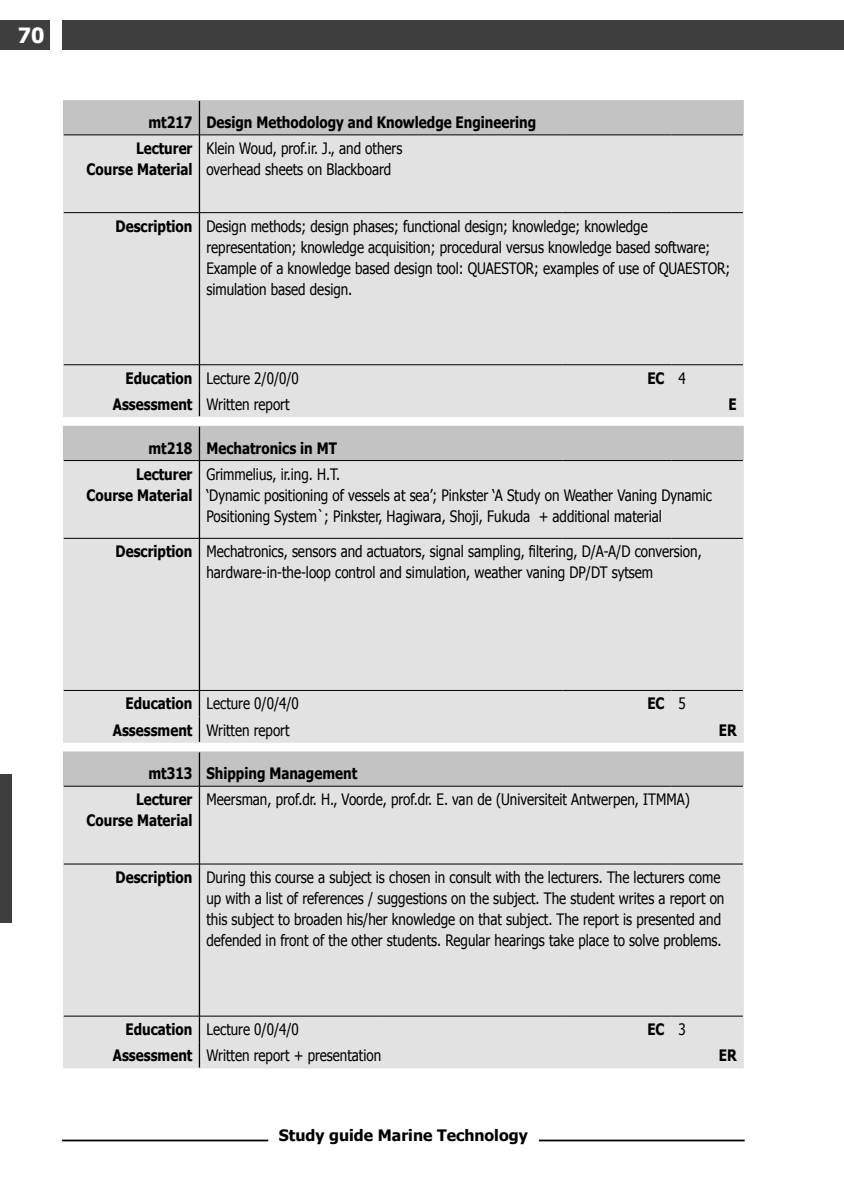
<style>
.page{position:relative;width:844px;height:1191px;background:#fff}
.page>*{position:absolute;margin:0;border:0;box-sizing:border-box;transform-origin:0 0}
.t1{font:700 21px "Tahoma";color:#fff}
.Standaard{font:15.75px/21px "Tahoma";color:#000;scale:.85 1}
.Standaard-2{font:700 15.75px "Tahoma";color:#000;scale:.85 1}
.Standaard-3{font:700 15.75px "Tahoma";color:#000}
</style>
<div class="page">
<div style="left:0;top:774px;width:12px;height:149px;background:#3e3e3e"></div>
<div style="left:0;top:20px;width:50px;height:30px;background:#3e3e3e"></div>
<div style="left:62px;top:20px;width:781px;height:30px;background:#3e3e3e"></div>
<hr style="left:843px;top:20px;width:1px;height:30px;background:#3e3e3e">
<hr style="left:62px;top:1139px;width:206px;height:2px;background:#000">
<hr style="left:538px;top:1139px;width:206px;height:2px;background:#000">
<div style="left:63px;top:100px;width:680px;height:35px;background:#c3c3c3"></div>
<div style="left:63px;top:135px;width:680px;height:282px;background:#e2e2e2"></div>
<hr style="left:199px;top:101px;width:1px;height:34px;background:#000">
<hr style="left:64px;top:135px;width:135px;height:1px;background:#000">
<hr style="left:199px;top:135px;width:182px;height:1px;background:#000">
<hr style="left:381px;top:135px;width:181px;height:1px;background:#000">
<hr style="left:562px;top:135px;width:109px;height:1px;background:#000">
<hr style="left:671px;top:135px;width:71px;height:1px;background:#000">
<hr style="left:199px;top:135px;width:1px;height:77px;background:#000">
<hr style="left:64px;top:212px;width:135px;height:1px;background:#000">
<hr style="left:199px;top:212px;width:182px;height:1px;background:#000">
<hr style="left:381px;top:212px;width:181px;height:1px;background:#000">
<hr style="left:562px;top:212px;width:109px;height:1px;background:#000">
<hr style="left:671px;top:212px;width:71px;height:1px;background:#000">
<hr style="left:199px;top:213px;width:1px;height:151px;background:#000">
<hr style="left:64px;top:364px;width:135px;height:1px;background:#000">
<hr style="left:199px;top:364px;width:182px;height:1px;background:#000">
<hr style="left:381px;top:364px;width:181px;height:1px;background:#000">
<hr style="left:562px;top:364px;width:109px;height:1px;background:#000">
<hr style="left:671px;top:364px;width:71px;height:1px;background:#000">
<svg style="left:199px;top:365px;width:1px;height:51px"></svg>
<div style="left:63px;top:426px;width:680px;height:34px;background:#c3c3c3"></div>
<div style="left:63px;top:460px;width:680px;height:282px;background:#e2e2e2"></div>
<hr style="left:199px;top:427px;width:1px;height:33px;background:#000">
<hr style="left:64px;top:460px;width:135px;height:1px;background:#000">
<hr style="left:199px;top:460px;width:182px;height:1px;background:#000">
<hr style="left:381px;top:460px;width:181px;height:1px;background:#000">
<hr style="left:562px;top:460px;width:109px;height:1px;background:#000">
<hr style="left:671px;top:460px;width:71px;height:1px;background:#000">
<hr style="left:199px;top:461px;width:1px;height:77px;background:#000">
<hr style="left:64px;top:538px;width:135px;height:1px;background:#000">
<hr style="left:199px;top:538px;width:182px;height:1px;background:#000">
<hr style="left:381px;top:538px;width:181px;height:1px;background:#000">
<hr style="left:562px;top:538px;width:109px;height:1px;background:#000">
<hr style="left:671px;top:538px;width:71px;height:1px;background:#000">
<hr style="left:199px;top:538px;width:1px;height:152px;background:#000">
<hr style="left:64px;top:690px;width:135px;height:1px;background:#000">
<hr style="left:199px;top:690px;width:182px;height:1px;background:#000">
<hr style="left:381px;top:690px;width:181px;height:1px;background:#000">
<hr style="left:562px;top:690px;width:109px;height:1px;background:#000">
<hr style="left:671px;top:690px;width:71px;height:1px;background:#000">
<svg style="left:199px;top:690px;width:1px;height:52px"></svg>
<div style="left:63px;top:751px;width:680px;height:35px;background:#c3c3c3"></div>
<div style="left:63px;top:786px;width:680px;height:282px;background:#e2e2e2"></div>
<hr style="left:199px;top:752px;width:1px;height:34px;background:#000">
<hr style="left:64px;top:786px;width:135px;height:1px;background:#000">
<hr style="left:199px;top:786px;width:182px;height:1px;background:#000">
<hr style="left:381px;top:786px;width:181px;height:1px;background:#000">
<hr style="left:562px;top:786px;width:109px;height:1px;background:#000">
<hr style="left:671px;top:786px;width:71px;height:1px;background:#000">
<hr style="left:199px;top:786px;width:1px;height:77px;background:#000">
<hr style="left:64px;top:863px;width:135px;height:1px;background:#000">
<hr style="left:199px;top:863px;width:182px;height:1px;background:#000">
<hr style="left:381px;top:863px;width:181px;height:1px;background:#000">
<hr style="left:562px;top:863px;width:109px;height:1px;background:#000">
<hr style="left:671px;top:863px;width:71px;height:1px;background:#000">
<hr style="left:199px;top:864px;width:1px;height:152px;background:#000">
<hr style="left:64px;top:1015px;width:135px;height:1px;background:#000">
<hr style="left:199px;top:1015px;width:182px;height:1px;background:#000">
<hr style="left:381px;top:1015px;width:181px;height:1px;background:#000">
<hr style="left:562px;top:1015px;width:109px;height:1px;background:#000">
<hr style="left:671px;top:1015px;width:71px;height:1px;background:#000">
<svg style="left:199px;top:1016px;width:1px;height:51px"></svg>
<h1 class="t1" style="left:18px;top:22px;width:28px">70</h1>
<p class="Standaard-2" style="left:148px;top:112px;width:53px">mt217</p>
<p class="Standaard-2" style="left:206px;top:112px;width:389px">Design Methodology and Knowledge Engineering</p>
<p class="Standaard-2" style="left:136px;top:138px;width:68px">Lecturer</p>
<p class="Standaard-2" style="left:87px;top:159px;width:126px">Course Material</p>
<p class="Standaard" style="left:206px;top:137px;width:232px">Klein Woud, prof.ir. J., and others</p>
<p class="Standaard" style="left:206px;top:158px;width:219px">overhead sheets on Blackboard</p>
<p class="Standaard-2" style="left:116px;top:216px;width:92px">Description</p>
<p class="Standaard" style="left:206px;top:215px;width:617px">Design methods; design phases; functional design; knowledge; knowledge representation; knowledge acquisition; procedural versus knowledge based software; Example of a knowledge based design tool: QUAESTOR; examples of use of QUAESTOR; simulation based design.</p>
<p class="Standaard-2" style="left:126px;top:368px;width:80px">Education</p>
<p class="Standaard-2" style="left:113px;top:394px;width:95px">Assessment</p>
<p class="Standaard" style="left:206px;top:367px;width:110px">Lecture 2/0/0/0</p>
<p class="Standaard-2" style="left:647px;top:368px;width:22px">EC</p>
<p class="Standaard" style="left:678px;top:367px;width:10px">4</p>
<p class="Standaard" style="left:206px;top:393px;width:99px">Written report</p>
<p class="Standaard-2" style="left:728px;top:394px;width:11px">E</p>
<p class="Standaard-2" style="left:148px;top:438px;width:53px">mt218</p>
<p class="Standaard-2" style="left:206px;top:438px;width:155px">Mechatronics in MT</p>
<p class="Standaard-2" style="left:136px;top:464px;width:68px">Lecturer</p>
<p class="Standaard-2" style="left:87px;top:485px;width:126px">Course Material</p>
<p class="Standaard" style="left:206px;top:463px;width:159px">Grimmelius, ir.ing. H.T.</p>
<p class="Standaard" style="left:206px;top:484px;width:596px">‘Dynamic positioning of vessels at sea’; Pinkster ‘A Study on Weather Vaning Dynamic<br>Positioning System`; Pinkster, Hagiwara, Shoji, Fukuda + additional material</p>
<p class="Standaard-2" style="left:116px;top:541px;width:92px">Description</p>
<p class="Standaard" style="left:206px;top:540px;width:584px">Mechatronics, sensors and actuators, signal sampling, filtering, D/A-A/D conversion, hardware-in-the-loop control and simulation, weather vaning DP/DT sytsem</p>
<p class="Standaard-2" style="left:126px;top:693px;width:80px">Education</p>
<p class="Standaard-2" style="left:113px;top:720px;width:95px">Assessment</p>
<p class="Standaard" style="left:206px;top:692px;width:110px">Lecture 0/0/4/0</p>
<p class="Standaard-2" style="left:647px;top:693px;width:22px">EC</p>
<p class="Standaard" style="left:678px;top:692px;width:10px">5</p>
<p class="Standaard" style="left:206px;top:719px;width:99px">Written report</p>
<p class="Standaard-2" style="left:718px;top:720px;width:23px">ER</p>
<p class="Standaard-2" style="left:148px;top:763px;width:53px">mt313</p>
<p class="Standaard-2" style="left:206px;top:763px;width:179px">Shipping Management</p>
<p class="Standaard-2" style="left:136px;top:789px;width:68px">Lecturer</p>
<p class="Standaard-2" style="left:87px;top:810px;width:126px">Course Material</p>
<p class="Standaard" style="left:206px;top:788px;width:570px">Meersman, prof.dr. H., Voorde, prof.dr. E. van de (Universiteit Antwerpen, ITMMA)</p>
<p class="Standaard-2" style="left:116px;top:867px;width:92px">Description</p>
<p class="Standaard" style="left:206px;top:866px;width:610px">During this course a subject is chosen in consult with the lecturers. The lecturers come up with a list of references / suggestions on the subject. The student writes a report on this subject to broaden his/her knowledge on that subject. The report is presented and defended in front of the other students. Regular hearings take place to solve problems.</p>
<p class="Standaard-2" style="left:126px;top:1019px;width:80px">Education</p>
<p class="Standaard-2" style="left:113px;top:1045px;width:95px">Assessment</p>
<p class="Standaard" style="left:206px;top:1018px;width:110px">Lecture 0/0/4/0</p>
<p class="Standaard-2" style="left:647px;top:1019px;width:22px">EC</p>
<p class="Standaard" style="left:678px;top:1018px;width:10px">3</p>
<p class="Standaard" style="left:206px;top:1044px;width:207px">Written report + presentation</p>
<p class="Standaard-2" style="left:718px;top:1045px;width:23px">ER</p>
<p class="Standaard-3" style="left:279px;top:1125px;width:250px">Study guide Marine Technology</p>
</div>
